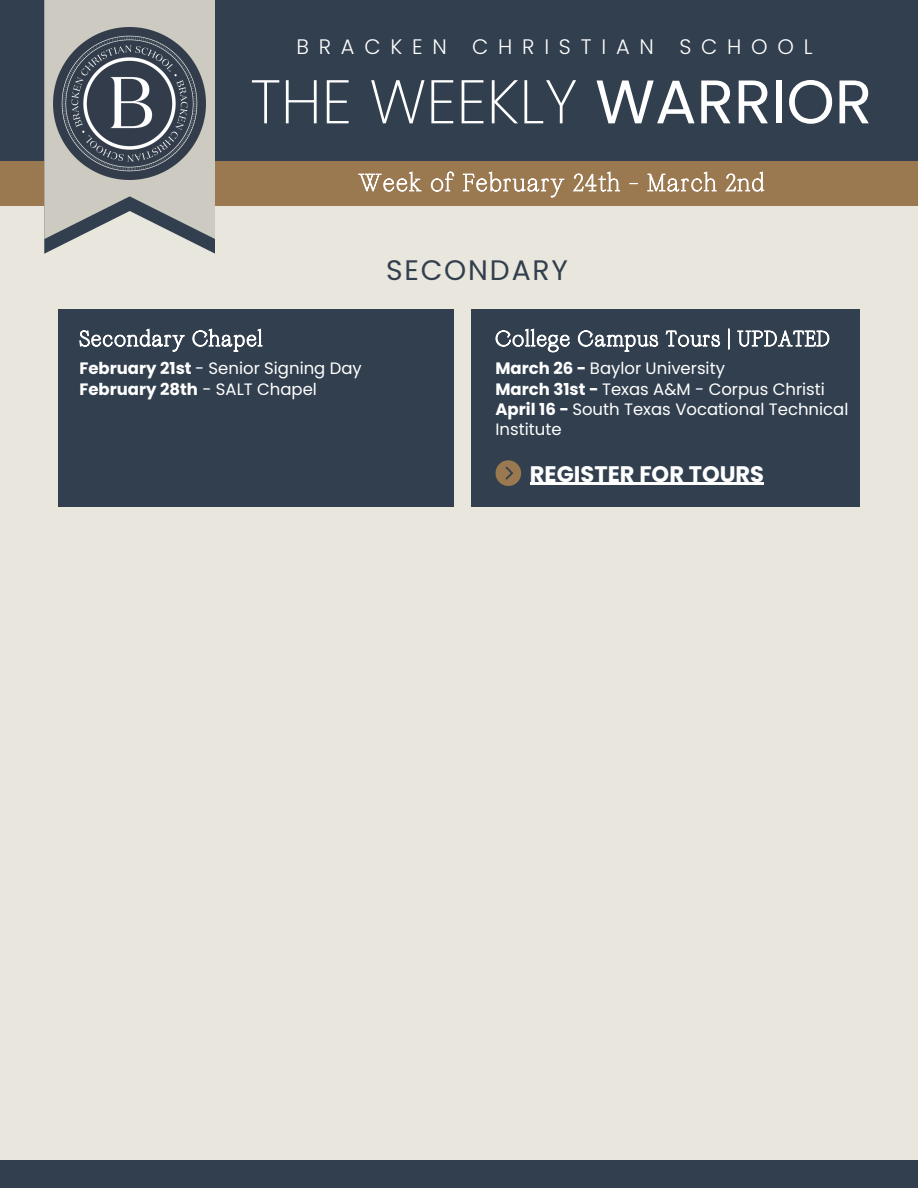
<style>
.page{position:relative;width:918px;height:1188px;background:#e9e7dd}
.page>*{position:absolute;margin:0;border:0;box-sizing:border-box;transform-origin:0 0}
.t1{font:200 61.5px "Poppins";color:#fff}
.t2{font:28.2px "Poppins";letter-spacing:.065em;color:#323f4e}
.t3{font:700 22.5px "Poppins";color:#fff}
.t4{font:300 21px "Poppins";letter-spacing:.465em;color:#fff}
.t5{font:16.5px/20.2px "Poppins";color:#fff}
.t6{font:700 16.5px "Poppins";color:#fff}
.s1{font-weight:400}
.s2{font-weight:700}
</style>
<div class="page">
<div style="left:0;top:0;width:918px;height:184px;background:#323f4e"></div>
<div style="left:0;top:161px;width:918px;height:45px;background:#9a7850"></div>
<svg style="left:44px;top:0;width:171px;height:254px"></svg>
<img style="left:54px;top:27px;width:152px;height:152px">
<div style="left:0;top:1160px;width:918px;height:28px;background:#323f4e"></div>
<div style="left:59px;top:309px;width:395px;height:197px;background:#323f4e"></div>
<div style="left:471px;top:309px;width:388px;height:197px;background:#323f4e"></div>
<svg style="left:496px;top:460px;width:25px;height:26px"></svg>
<svg style="left:79px;top:328px;width:184px;height:24px"></svg>
<svg style="left:495px;top:328px;width:335px;height:25px"></svg>
<hr style="left:530px;top:483px;width:206px;height:2px;background:#fff">
<hr style="left:736px;top:483px;width:28px;height:2px;background:#fff">
<svg style="left:358px;top:171px;width:407px;height:27px"></svg>
<h1 class="t4" style="left:296px;top:32px;width:518px">BRACKEN CHRISTIAN SCHOOL</h1>
<h5 class="t1" style="left:250px;top:59px;width:623px">THE WEEKLY <span class="s1">WARRIOR</span></h5>
<p class="t2" style="left:386px;top:251px;width:183px">SECONDARY</p>
<p class="t5" style="left:79px;top:359px;width:284px"><span class="s2">February 21st</span> - Senior Signing Day</p>
<p class="t6" style="left:79px;top:377px;width:239px">February 28th <span class="s1">- SALT Chapel</span></p>
<h4 class="t5" style="left:496px;top:359px;width:231px"><span class="s2">March 26 -</span> Baylor University</h4>
<h2 class="t5" style="left:496px;top:379px;width:331px"><span class="s2">March 31st -</span> Texas A&amp;M - Corpus Christi</h2>
<h6 class="t5" style="left:496px;top:399px;width:354px"><span class="s2">April 16 -</span> South Texas Vocational Technical<br>Institute</h6>
<p class="t3" style="left:530px;top:458px;width:236px">REGISTER FOR TOURS</p>
</div>
